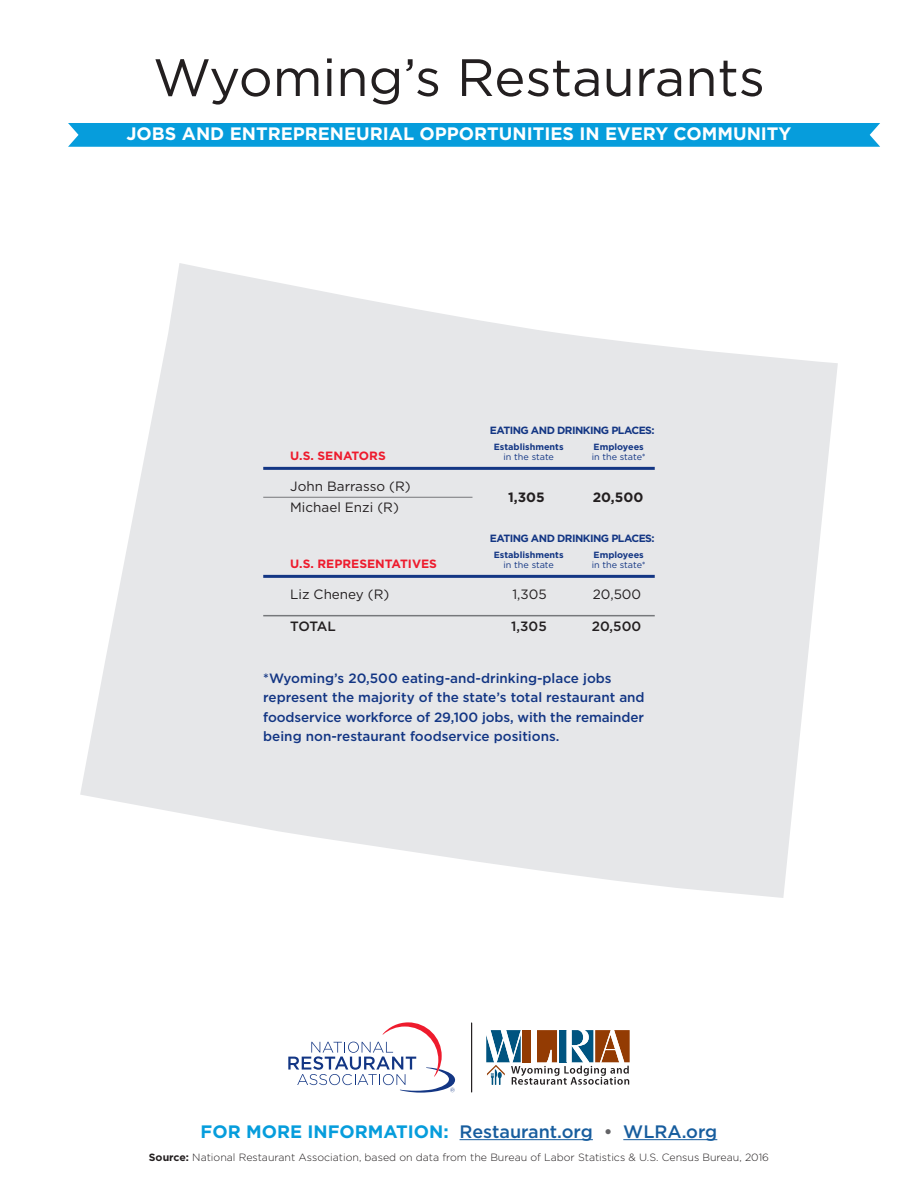
<style>
.page{position:relative;width:918px;height:1188px;background:#fff}
.page>*{position:absolute;margin:0;border:0;box-sizing:border-box;transform-origin:0 0}
.t1{font:52.5px "Gotham";color:#231f20}
.t2{font:700 18px "Gotham";color:#fff}
.t3{font:500 18px "Gotham";color:#175d9e}
.t4{font:500 13.5px/19.5px "Gotham";color:#133684}
.t5{font:13.5px/21px "Gotham";color:#231f20}
.t6{font:500 13.5px "Gotham";color:#231f20}
.t7{font:700 13.5px "Gotham";color:#231f20}
.t8{font:700 12px "Gotham";color:#ee1b2d}
.t9{font:300 10.5px "Gotham";color:#231f20}
.t10{font:700 10.5px "Gotham";letter-spacing:-.05em;color:#133684}
.t11{font:700 9px "Gotham";color:#133684}
.t12{font:9px "Gotham";color:#133684}
.s1{font-weight:700;color:#069ddc}
.s2{color:#636366}
.s3{font-weight:700}
</style>
<div class="page">
<div style="left:68px;top:123px;width:812px;height:24px;background:#069ddc"></div>
<svg style="left:80px;top:263px;width:758px;height:635px;fill:#e6e7e9"></svg>
<hr style="left:263px;top:497px;width:209px;height:1px;background:#76787b">
<hr style="left:263px;top:467px;width:392px;height:3px;background:#133684">
<hr style="left:263px;top:615px;width:392px;height:1px;background:#76787b">
<hr style="left:263px;top:575px;width:392px;height:3px;background:#133684">
<svg style="left:288px;top:1022px;width:167px;height:71px"></svg>
<hr style="left:471px;top:1023px;width:1px;height:69px;background:#231f20">
<hr style="left:460px;top:1139px;width:133px;height:1px;background:#175d9e">
<hr style="left:623px;top:1139px;width:94px;height:1px;background:#175d9e">
<svg style="left:486px;top:1030px;width:144px;height:55px"></svg>
<h1 class="t1" style="left:153px;top:44px;width:613px">Wyoming’s Restaurants</h1>
<h2 class="t2" style="left:126px;top:121px;width:667px">JOBS AND ENTREPRENEURIAL OPPORTUNITIES IN EVERY COMMUNITY</h2>
<p class="t10" style="left:490px;top:423px;width:166px">EATING AND DRINKING PLACES:</p>
<p class="t11" style="left:494px;top:440px;width:71px">Establishments</p>
<p class="t11" style="left:594px;top:440px;width:52px">Employees</p>
<p class="t8" style="left:290px;top:448px;width:97px">U.S. SENATORS</p>
<p class="t12" style="left:504px;top:451px;width:52px">in the state</p>
<p class="t12" style="left:592px;top:451px;width:56px">in the state*</p>
<p class="t5" style="left:290px;top:476px;width:122px">John Barrasso (R)<br>Michael Enzi (R)</p>
<p class="t7" style="left:508px;top:488px;width:38px">1,305</p>
<p class="t7" style="left:593px;top:488px;width:52px">20,500</p>
<p class="t10" style="left:490px;top:531px;width:166px">EATING AND DRINKING PLACES:</p>
<p class="t11" style="left:494px;top:548px;width:71px">Establishments</p>
<p class="t11" style="left:594px;top:548px;width:52px">Employees</p>
<p class="t8" style="left:290px;top:556px;width:148px">U.S. REPRESENTATIVES</p>
<p class="t12" style="left:504px;top:559px;width:52px">in the state</p>
<p class="t12" style="left:592px;top:559px;width:56px">in the state*</p>
<p class="t5" style="left:290px;top:584px;width:101px">Liz Cheney (R)</p>
<p class="t5" style="left:512px;top:584px;width:36px">1,305</p>
<p class="t5" style="left:593px;top:584px;width:50px">20,500</p>
<p class="t6" style="left:290px;top:617px;width:47px">TOTAL</p>
<p class="t6" style="left:511px;top:617px;width:37px">1,305</p>
<p class="t6" style="left:592px;top:617px;width:51px">20,500</p>
<p class="t4" style="left:263px;top:668px;width:383px">*Wyoming’s 20,500 eating-and-drinking-place jobs represent the majority of the state’s total restaurant and foodservice workforce of 29,100 jobs, with the remainder being non-restaurant foodservice positions.</p>
<h2 class="t3" style="left:201px;top:1120px;width:518px"><span class="s1">FOR MORE INFORMATION:</span> Restaurant.org <span class="s2">•</span> WLRA.org</h2>
<p class="t9" style="left:149px;top:1151px;width:622px"><span class="s3">Source:</span> National Restaurant Association, based on data from the Bureau of Labor Statistics &amp; U.S. Census Bureau, 2016</p>
</div>
